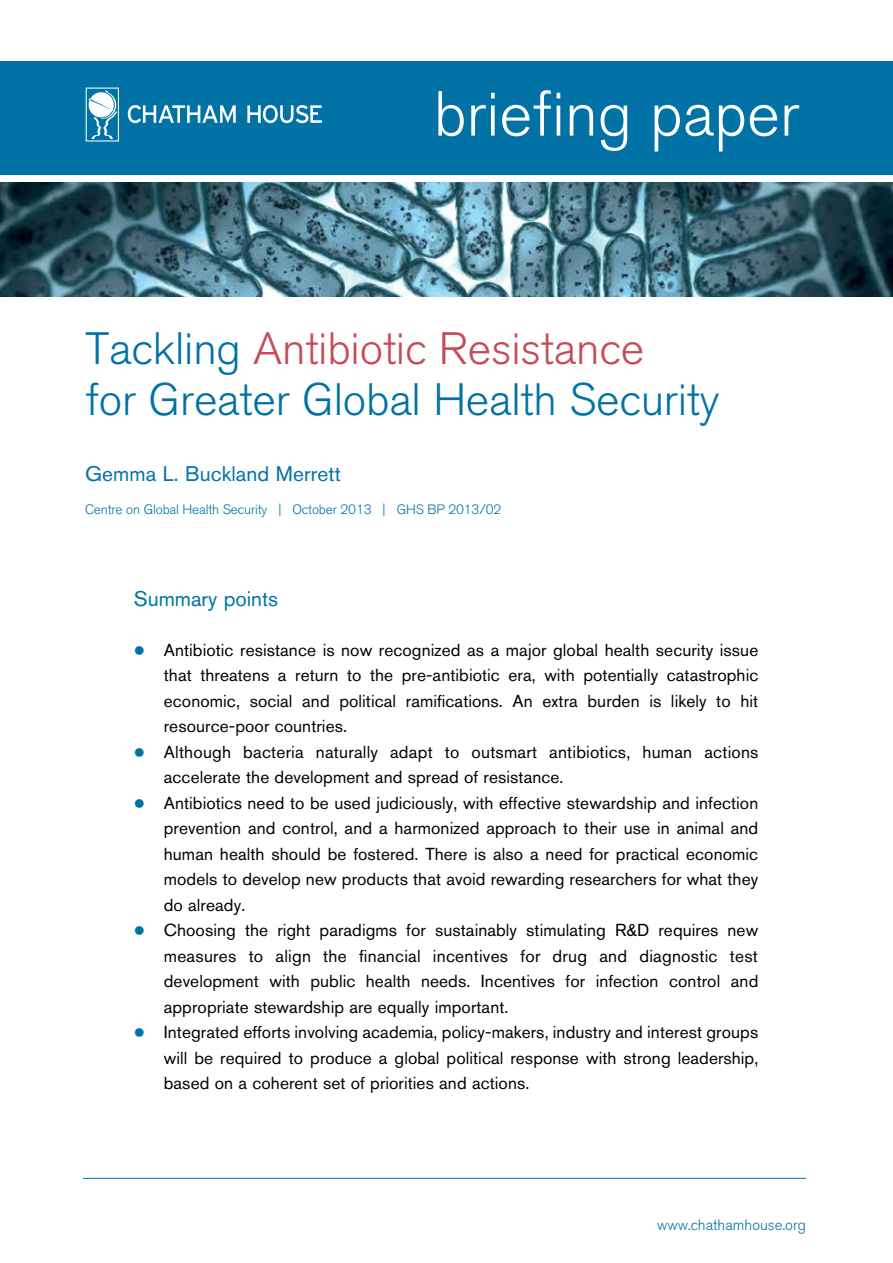
<style>
.page{position:relative;width:893px;height:1263px;background:#fff}
.page>*{position:absolute;margin:0;border:0;box-sizing:border-box;transform-origin:0 0}
.t1{font:300 63px "Akzidenz Grotesk BE";color:#fff}
.t2{font:300 45px/51px "Akzidenz Grotesk BE";letter-spacing:-.005em;color:#0072a6}
.t3{font:21px "Akzidenz Grotesk BE";letter-spacing:.005em;color:#0072a6}
.t4{font:17.25px/25.5px "Akzidenz Grotesk BE";letter-spacing:.005em;color:#000}
.t5{font:300 15px "Akzidenz Grotesk BE";color:#0072a6}
.t6{font:300 13.5px "Akzidenz Grotesk BE";letter-spacing:-.01em;color:#0072a6}
.s1{color:#c54b57}
</style>
<div class="page">
<div style="left:0;top:60px;width:892px;height:114px;background:#0072a6"></div>
<svg style="left:128px;top:105px;width:108px;height:18px"></svg>
<svg style="left:247px;top:105px;width:75px;height:18px"></svg>
<div style="left:86px;top:88px;width:33px;height:53px;border:1px solid #fff"></div>
<svg style="left:89px;top:90px;width:28px;height:49px"></svg>
<img style="left:0;top:183px;width:892px;height:113px">
<hr style="left:83px;top:1178px;width:723px;height:1px;background:#0072a6">
<div style="left:0;top:1px;width:892px;height:60px;background:#fff"></div>
<h1 class="t1" style="left:434px;top:79px;width:367px">briefing paper</h1>
<h2 class="t2" style="left:85px;top:324px;width:636px">Tackling <span class="s1">Antibiotic Resistance<br></span>for Greater Global Health Security</h2>
<p class="t3" style="left:85px;top:461px;width:257px">Gemma L. Buckland Merrett</p>
<p class="t6" style="left:85px;top:502px;width:418px">Centre on Global Health Security | October 2013 | GHS BP 2013/02</p>
<p class="t3" style="left:134px;top:586px;width:146px">Summary points</p>
<p class="t4" style="left:164px;top:637px;width:596px">Antibiotic resistance is now recognized as a major global health security issue that threatens a return to the pre-antibiotic era, with potentially catastrophic economic, social and political ramifications. An extra burden is likely to hit resource-poor countries.<br>Although bacteria naturally adapt to outsmart antibiotics, human actions accelerate the development and spread of resistance.<br>Antibiotics need to be used judiciously, with effective stewardship and infection prevention and control, and a harmonized approach to their use in animal and human health should be fostered. There is also a need for practical economic models to develop new products that avoid rewarding researchers for what they do already.<br>Choosing the right paradigms for sustainably stimulating R&amp;D requires new measures to align the financial incentives for drug and diagnostic test development with public health needs. Incentives for infection control and appropriate stewardship are equally important.<br>Integrated efforts involving academia, policy-makers, industry and interest groups will be required to produce a global political response with strong leadership, based on a coherent set of priorities and actions.</p>
<p class="t5" style="left:657px;top:1216px;width:150px">www.chathamhouse.org</p>
</div>
